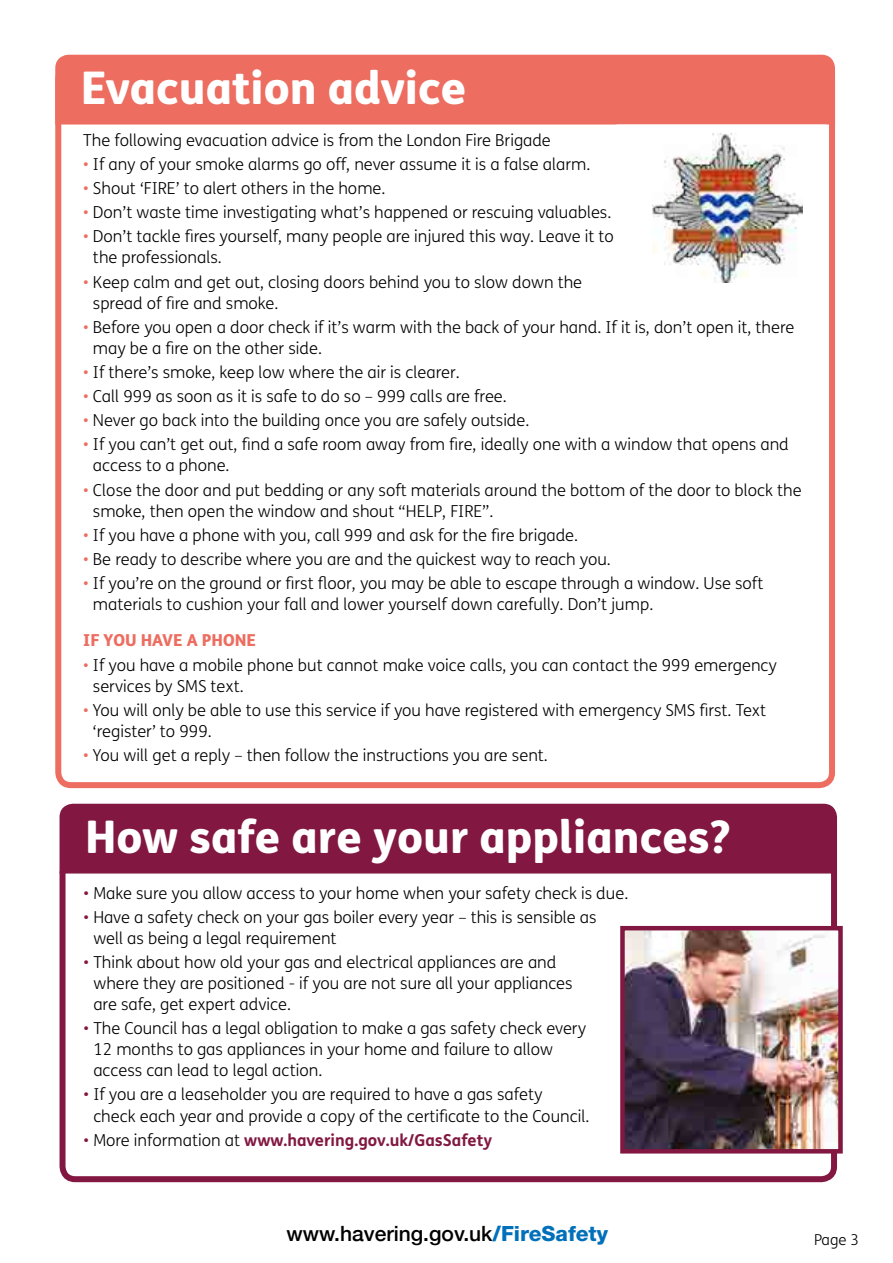
<style>
.page{position:relative;width:893px;height:1263px;background:#fff}
.page>*{position:absolute;margin:0;border:0;box-sizing:border-box;transform-origin:0 0}
.t1{font:800 45px "FS Me";color:#fff}
.t2{font:500 21px "Helvetica Neue";color:#000}
.t3{font:300 16.5px/21px "FS Me";color:#000}
.t4{font:700 16.5px "FS Me";color:#821841}
.t5{font:800 16.5px "FS Me";color:#ed6d60}
.t6{font:300 15px "FS Me";color:#000}
.s1{color:#ed6d60}
.s2{color:#821841}
.s3{font-weight:300}
.s4{font-weight:300;color:#000}
.s5{font-family:"Helvetica Neue LT Std";font-weight:800;color:#0070ba}
</style>
<div class="page">
<div style="left:55px;top:64px;width:780px;height:724px;border:6px solid #ed6d60;border-radius:13px"></div>
<div style="left:55px;top:54px;width:781px;height:71px;background:#ed6d60"></div>
<img style="left:653px;top:133px;width:149px;height:150px">
<div style="left:60px;top:859px;width:777px;height:323px;border:6px solid #821841;border-radius:13px"></div>
<div style="left:59px;top:803px;width:779px;height:71px;background:#821841"></div>
<img style="left:625px;top:931px;width:213px;height:217px">
<div style="left:620px;top:926px;width:223px;height:227px;border:4px solid #821841"></div>
<h1 class="t1" style="left:81px;top:52px;width:387px">Evacuation advice</h1>
<p class="t3" style="left:83px;top:129px;width:469px">The following evacuation advice is from the London Fire Brigade</p>
<p class="t3" style="left:83px;top:153px;width:509px"><span class="s1">•</span> If any of your smoke alarms go off, never assume it is a false alarm.</p>
<p class="t3" style="left:83px;top:177px;width:304px"><span class="s1">•</span> Shout ‘FIRE’ to alert others in the home.</p>
<p class="t3" style="left:83px;top:201px;width:530px"><span class="s1">•</span> Don’t waste time investigating what’s happened or rescuing valuables.</p>
<p class="t3" style="left:93px;top:226px;width:522px;text-indent:-10px"><span class="s1">•</span> Don’t tackle fires yourself, many people are injured this way. Leave it to the professionals.</p>
<p class="t3" style="left:93px;top:271px;width:491px;text-indent:-10px"><span class="s1">•</span> Keep calm and get out, closing doors behind you to slow down the spread of fire and smoke.</p>
<p class="t3" style="left:93px;top:316px;width:703px;text-indent:-10px"><span class="s1">•</span> Before you open a door check if it’s warm with the back of your hand. If it is, don’t open it, there may be a fire on the other side.</p>
<p class="t3" style="left:83px;top:361px;width:378px"><span class="s1">•</span> If there’s smoke, keep low where the air is clearer.</p>
<p class="t3" style="left:83px;top:385px;width:425px"><span class="s1">•</span> Call 999 as soon as it is safe to do so – 999 calls are free.</p>
<p class="t3" style="left:83px;top:410px;width:448px"><span class="s1">•</span> Never go back into the building once you are safely outside.</p>
<p class="t3" style="left:93px;top:434px;width:697px;text-indent:-10px"><span class="s1">•</span> If you can’t get out, find a safe room away from fire, ideally one with a window that opens and access to a phone.</p>
<p class="t3" style="left:93px;top:479px;width:710px;text-indent:-10px"><span class="s1">•</span> Close the door and put bedding or any soft materials around the bottom of the door to block the smoke, then open the window and shout “HELP, FIRE”.</p>
<p class="t3" style="left:83px;top:524px;width:496px"><span class="s1">•</span> If you have a phone with you, call 999 and ask for the fire brigade.</p>
<p class="t3" style="left:83px;top:548px;width:529px"><span class="s1">•</span> Be ready to describe where you are and the quickest way to reach you.</p>
<p class="t3" style="left:93px;top:572px;width:672px;text-indent:-10px"><span class="s1">•</span> If you’re on the ground or first floor, you may be able to escape through a window. Use soft materials to cushion your fall and lower yourself down carefully. Don’t jump.</p>
<p class="t5" style="left:83px;top:627px;width:174px">IF YOU HAVE A PHONE</p>
<p class="t3" style="left:93px;top:654px;width:685px;text-indent:-10px"><span class="s1">•</span> If you have a mobile phone but cannot make voice calls, you can contact the 999 emergency services by SMS text.</p>
<p class="t3" style="left:93px;top:699px;width:675px;text-indent:-10px"><span class="s1">•</span> You will only be able to use this service if you have registered with emergency SMS first. Text ‘register’ to 999.</p>
<p class="t3" style="left:83px;top:744px;width:466px"><span class="s1">•</span> You will get a reply – then follow the instructions you are sent.</p>
<h1 class="t1" style="left:85px;top:801px;width:647px">How safe are your appliances?</h1>
<p class="t3" style="left:84px;top:882px;width:546px"><span class="s2">•</span> Make sure you allow access to your home when your safety check is due.</p>
<p class="t3" style="left:93px;top:906px;width:505px;text-indent:-10px"><span class="s2">•</span> Have a safety check on your gas boiler every year – this is sensible as well as being a legal requirement</p>
<p class="t3" style="left:93px;top:951px;width:481px;text-indent:-10px"><span class="s2">•</span> Think about how old your gas and electrical appliances are and where they are positioned - if you are not sure all your appliances are safe, get expert advice.</p>
<p class="t3" style="left:93px;top:1017px;width:494px;text-indent:-10px"><span class="s2">•</span> The Council has a legal obligation to make a gas safety check every<br>12 months to gas appliances in your home and failure to allow access can lead to legal action.</p>
<p class="t3" style="left:93px;top:1084px;width:498px;text-indent:-10px"><span class="s2">•</span> If you are a leaseholder you are required to have a gas safety<br>check each year and provide a copy of the certificate to the Council.</p>
<p class="t4" style="left:84px;top:1129px;width:410px"><span class="s3">•</span> <span class="s4">More information at</span> www.havering.gov.uk/GasSafety</p>
<p class="t2" style="left:286px;top:1216px;width:323px">www.havering.gov.uk<span class="s5">/FireSafety</span></p>
<p class="t6" style="left:814px;top:1230px;width:46px">Page 3</p>
</div>
